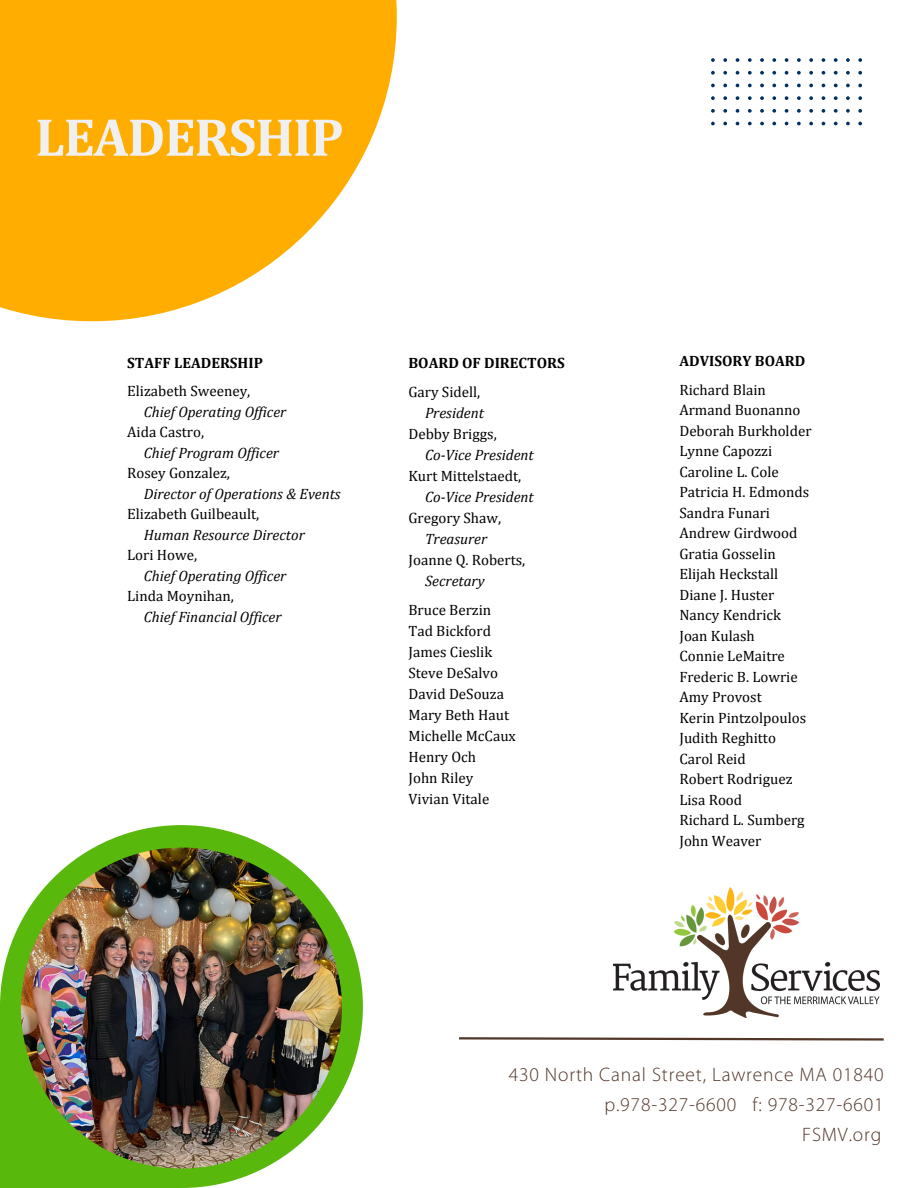
<style>
.page{position:relative;width:918px;height:1188px;background:#fff}
.page>*{position:absolute;margin:0;border:0;box-sizing:border-box;transform-origin:0 0}
.t1{font:700 54px "Cambria";letter-spacing:-.02em;color:#f0f0f0}
.t2{font:300 19.5px "Myriad Pro";letter-spacing:.045em;color:#523628}
.t3{font:15px "Cambria";color:#000}
.t4{font:italic 15px "Cambria";color:#000}
.t5{font:700 15px "Cambria";color:#000}
</style>
<div class="page">
<svg style="left:459px;top:1037px;width:425px;height:4px"></svg>
<img style="left:614px;top:888px;width:265px;height:129px">
<svg style="left:0;top:0;width:397px;height:321px;fill:#ffad00"></svg>
<svg style="left:711px;top:58px;width:151px;height:67px"></svg>
<svg style="left:0;top:825px;width:363px;height:363px"></svg>
<img style="left:21px;top:848px;width:321px;height:321px">
<p class="t1" style="left:35px;top:104px;width:310px">LEADERSHIP</p>
<p class="t5" style="left:127px;top:354px;width:137px">STAFF LEADERSHIP</p>
<p class="t3" style="left:127px;top:382px;width:125px">Elizabeth Sweeney,</p>
<p class="t4" style="left:144px;top:403px;width:144px">Chief Operating Of icer</p>
<p class="t3" style="left:127px;top:423px;width:78px">Aida Castro,</p>
<p class="t4" style="left:144px;top:444px;width:137px">Chief Program Of icer</p>
<p class="t3" style="left:127px;top:464px;width:104px">Rosey Gonzalez,</p>
<p class="t4" style="left:144px;top:485px;width:198px">Director of Operations &amp; Events</p>
<p class="t3" style="left:127px;top:505px;width:134px">Elizabeth Guilbeault,</p>
<p class="t4" style="left:144px;top:526px;width:163px">Human Resource Director</p>
<p class="t3" style="left:127px;top:546px;width:71px">Lori Howe,</p>
<p class="t4" style="left:144px;top:567px;width:144px">Chief Operating Of icer</p>
<p class="t3" style="left:127px;top:587px;width:108px">Linda Moynihan,</p>
<p class="t4" style="left:144px;top:608px;width:139px">Chief Financial Of icer</p>
<p class="t5" style="left:408px;top:354px;width:158px">BOARD OF DIRECTORS</p>
<p class="t3" style="left:408px;top:383px;width:73px">Gary Sidell,</p>
<p class="t4" style="left:425px;top:404px;width:60px">President</p>
<p class="t3" style="left:408px;top:425px;width:90px">Debby Briggs,</p>
<p class="t4" style="left:425px;top:446px;width:110px">Co-Vice President</p>
<p class="t3" style="left:408px;top:467px;width:114px">Kurt Mittelstaedt,</p>
<p class="t4" style="left:425px;top:488px;width:110px">Co-Vice President</p>
<p class="t3" style="left:408px;top:509px;width:94px">Gregory Shaw,</p>
<p class="t4" style="left:425px;top:530px;width:64px">Treasurer</p>
<p class="t3" style="left:408px;top:551px;width:118px">Joanne Q. Roberts,</p>
<p class="t4" style="left:425px;top:572px;width:61px">Secretary</p>
<p class="t3" style="left:408px;top:601px;width:84px">Bruce Berzin</p>
<p class="t3" style="left:408px;top:622px;width:84px">Tad Bickford</p>
<p class="t3" style="left:408px;top:643px;width:85px">James Cieslik</p>
<p class="t3" style="left:408px;top:664px;width:91px">Steve DeSalvo</p>
<p class="t3" style="left:408px;top:685px;width:97px">David DeSouza</p>
<p class="t3" style="left:408px;top:706px;width:102px">Mary Beth Haut</p>
<p class="t3" style="left:408px;top:727px;width:109px">Michelle McCaux</p>
<p class="t3" style="left:408px;top:748px;width:69px">Henry Och</p>
<p class="t3" style="left:408px;top:769px;width:66px">John Riley</p>
<p class="t3" style="left:408px;top:790px;width:82px">Vivian Vitale</p>
<h3 class="t5" style="left:679px;top:352px;width:127px">ADVISORY BOARD</h3>
<p class="t3" style="left:679px;top:380px;width:88px">Richard Blain</p>
<p class="t3" style="left:679px;top:401px;width:123px">Armand Buonanno</p>
<p class="t3" style="left:679px;top:421px;width:134px">Deborah Burkholder</p>
<p class="t3" style="left:679px;top:442px;width:94px">Lynne Capozzi</p>
<p class="t3" style="left:679px;top:462px;width:101px">Caroline L. Cole</p>
<p class="t3" style="left:679px;top:483px;width:131px">Patricia H. Edmonds</p>
<p class="t3" style="left:679px;top:503px;width:92px">Sandra Funari</p>
<p class="t3" style="left:679px;top:524px;width:120px">Andrew Girdwood</p>
<p class="t3" style="left:679px;top:544px;width:98px">Gratia Gosselin</p>
<p class="t3" style="left:679px;top:565px;width:100px">Elijah Heckstall</p>
<p class="t3" style="left:679px;top:585px;width:96px">Diane J. Huster</p>
<p class="t3" style="left:679px;top:606px;width:103px">Nancy Kendrick</p>
<p class="t3" style="left:679px;top:626px;width:77px">Joan Kulash</p>
<h3 class="t3" style="left:679px;top:647px;width:107px">Connie LeMaitre</h3>
<p class="t3" style="left:679px;top:667px;width:120px">Frederic B. Lowrie</p>
<p class="t3" style="left:679px;top:688px;width:84px">Amy Provost</p>
<p class="t3" style="left:679px;top:708px;width:128px">Kerin Pintzolpoulos</p>
<p class="t3" style="left:679px;top:729px;width:98px">Judith Reghitto</p>
<p class="t3" style="left:679px;top:749px;width:68px">Carol Reid</p>
<p class="t3" style="left:679px;top:770px;width:115px">Robert Rodriguez</p>
<p class="t3" style="left:679px;top:790px;width:64px">Lisa Rood</p>
<p class="t3" style="left:679px;top:811px;width:127px">Richard L. Sumberg</p>
<p class="t3" style="left:679px;top:831px;width:84px">John Weaver</p>
<p class="t2" style="left:509px;top:1067px;width:376px">430 North Canal Street, Lawrence MA 01840</p>
<h3 class="t2" style="left:604px;top:1096px;width:281px">p.978-327-6600 f: 978-327-6601</h3>
<p class="t2" style="left:802px;top:1127px;width:81px">FSMV.org</p>
</div>
